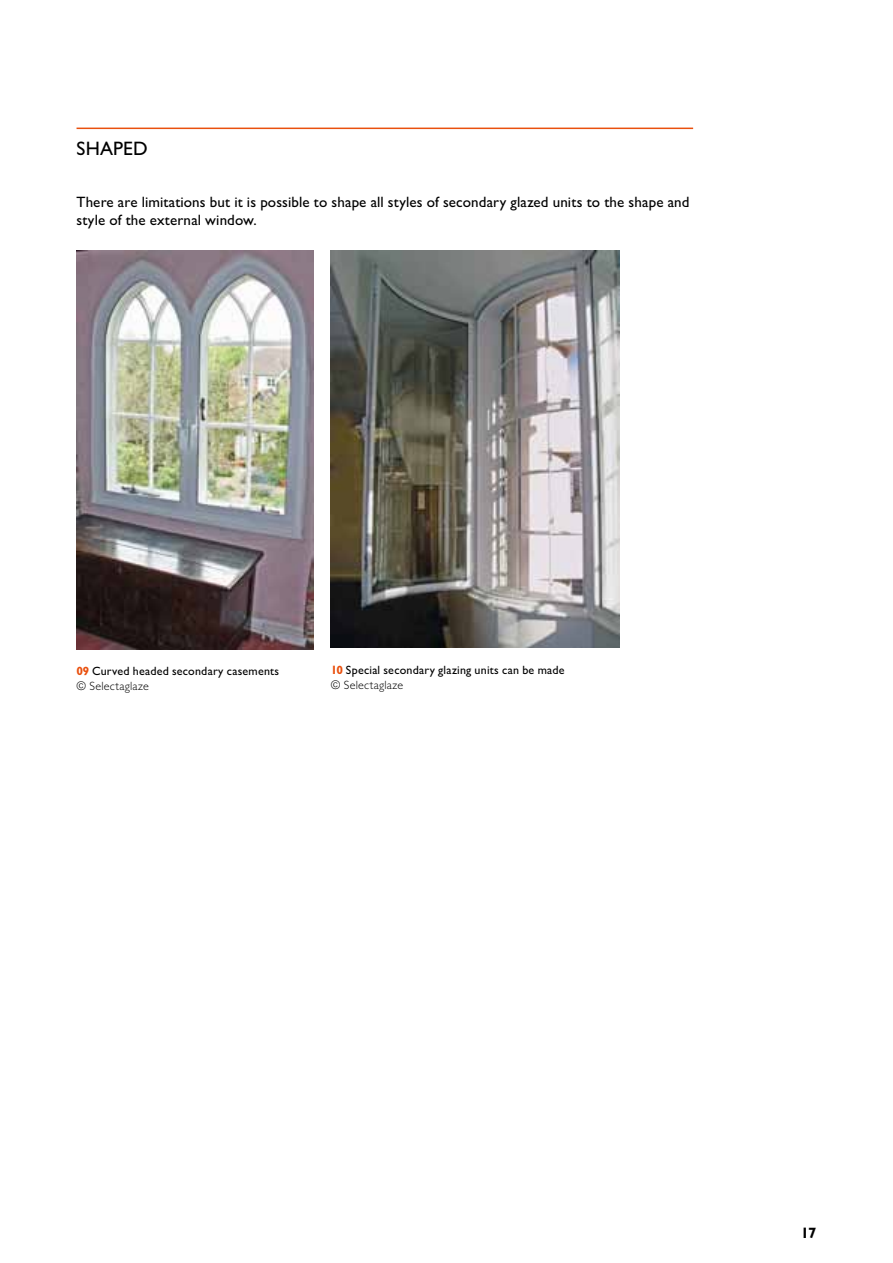
<style>
.page{position:relative;width:893px;height:1263px;background:#fff}
.page>*{position:absolute;margin:0;border:0;box-sizing:border-box;transform-origin:0 0}
.sub_headers_K_with_1{font:19.5px "M Gill Sans";letter-spacing:.01em;color:#000}
.reg_body_following_l{font:15px/18px "M Gill Sans";letter-spacing:.01em;color:#000}
.t1{font:700 15px "M Gill Sans";color:#000}
.t2{font:12px/15px "M Gill Sans";letter-spacing:.015em;color:#000}
.s1{font-weight:700;color:#e9500e}
.s2{font-weight:300}
</style>
<div class="page">
<hr style="left:77px;top:128px;width:616px;height:1px;background:#e9500e">
<img style="left:77px;top:251px;width:237px;height:398px">
<img style="left:331px;top:251px;width:288px;height:396px">
<p class="sub_headers_K_with_1" style="left:77px;top:137px;width:73px">SHAPED</p>
<p class="reg_body_following_l" style="left:77px;top:193px;width:614px">There are limitations but it is possible to shape all styles of secondary glazed units to the shape and style of the external window.</p>
<p class="t2" style="left:77px;top:664px;width:204px"><span class="s1">09</span> Curved headed secondary casements <span class="s2">© Selectaglaze</span></p>
<p class="t2" style="left:331px;top:662px;width:235px"><span class="s1">10</span> Special secondary glazing units can be made <span class="s2">© Selectaglaze</span></p>
<p class="t1" style="left:801px;top:1225px;width:17px">17</p>
</div>
